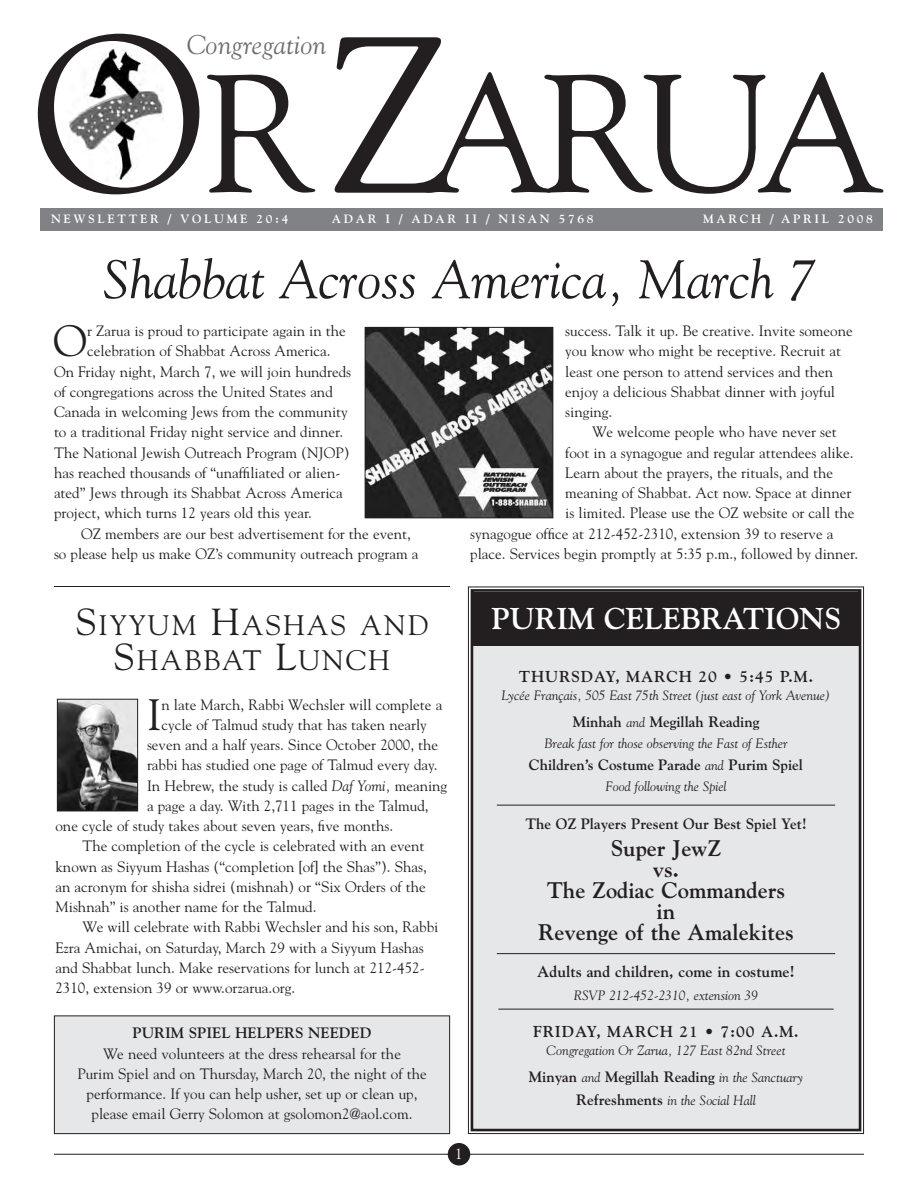
<style>
.page{position:relative;width:918px;height:1188px;background:#fff}
.page>*{position:absolute;margin:0;border:0;box-sizing:border-box;transform-origin:0 0}
.t1{font:222px "Goudy";color:#231f20}
.t2{font:166.5px "Goudy";color:#231f20}
.t3{font:italic 54px "Goudy";color:#231f20}
.t4{font:43.65px "Goudy";color:#231f20}
.t5{font:700 30px "Goudy";color:#fff}
.t6{font:28.2px/34.5px "Goudy";letter-spacing:.065em;color:#231f20;text-align:center}
.t7{font:italic 27px "Goudy";letter-spacing:.015em;color:#6c6d70}
.t8{font:700 22.5px/21px "Goudy";color:#231f20;text-align:center}
.t9{font:700 15.75px "Goudy";letter-spacing:.055em;color:#231f20}
.t10{font:700 15.75px "Goudy";color:#231f20}
.t11{font:15px/20.2px "Goudy";color:#231f20}
.t12{font:700 15px "Goudy";color:#231f20}
.t13{font:15px "Goudy";color:#fff}
.t14{font:italic 13.5px "Goudy";color:#231f20}
.t15{font:700 12px "Goudy";letter-spacing:.22em;color:#fff}
.s1{font-size:222px}
.s2{font-size:37.5px}
.s3{font-style:italic}
.s4{font-weight:400;font-style:italic;font-size:13.5px}
.s5{font-weight:700;font-style:normal;font-size:15px}
</style>
<div class="page">
<img style="left:69px;top:47px;width:95px;height:134px">
<div style="left:40px;top:208px;width:844px;height:23px;background:#808285"></div>
<hr style="left:54px;top:1154px;width:810px;height:1px;background:#231f20">
<div style="left:448px;top:1143px;width:22px;height:23px;background:#231f20;border-radius:50%"></div>
<div style="left:473px;top:592px;width:386px;height:537px;background:#e6e7e9"></div>
<hr style="left:497px;top:805px;width:338px;height:1px;background:#231f20">
<hr style="left:497px;top:953px;width:338px;height:1px;background:#231f20">
<hr style="left:498px;top:1009px;width:336px;height:1px;background:#231f20">
<div style="left:471px;top:589px;width:390px;height:542px;border:3px solid #231f20"></div>
<div style="left:473px;top:592px;width:387px;height:54px;background:#231f20"></div>
<div style="left:55px;top:1016px;width:394px;height:117px;background:#e6e7e9"></div>
<div style="left:54px;top:1016px;width:396px;height:118px;border:1px solid #231f20"></div>
<img style="left:59px;top:701px;width:77px;height:108px">
<div style="left:57px;top:699px;width:81px;height:112px;border:1px solid #231f20"></div>
<hr style="left:54px;top:586px;width:396px;height:1px;background:#231f20">
<img style="left:367px;top:329px;width:184px;height:187px">
<div style="left:365px;top:327px;width:188px;height:191px;border:1px solid #231f20"></div>
<h1 class="t1" style="left:32px;top:-15px;width:174px">O</h1>
<p class="t15" style="left:51px;top:212px;width:239px">NEWSLETTER / VOLUME 20:4</p>
<p class="t15" style="left:332px;top:212px;width:263px">ADAR I / ADAR II / NISAN 5768</p>
<p class="t15" style="left:703px;top:212px;width:171px">MARCH / APRIL 2008</p>
<h3 class="t7" style="left:187px;top:29px;width:141px">Congregation</h3>
<h2 class="t2" style="left:205px;top:37px;width:682px">R<span class="s1">Z</span>ARUA</h2>
<h3 class="t3" style="left:103px;top:248px;width:715px">Shabbat Across America, March 7</h3>
<h3 class="t4" style="left:53px;top:316px;width:36px">O</h3>
<p class="t11" style="left:87px;top:321px;width:260px">r Zarua is proud to participate again in the</p>
<p class="t11" style="left:87px;top:341px;width:245px">celebration of Shabbat Across America.</p>
<p class="t11" style="left:54px;top:361px;width:299px">On Friday night, March 7, we will join hundreds</p>
<p class="t11" style="left:54px;top:382px;width:280px">of congregations across the United States and</p>
<p class="t11" style="left:54px;top:402px;width:295px">Canada in welcoming Jews from the community</p>
<p class="t11" style="left:54px;top:422px;width:291px">to a traditional Friday night service and dinner.</p>
<p class="t11" style="left:54px;top:442px;width:297px">The National Jewish Outreach Program (NJOP)</p>
<p class="t11" style="left:54px;top:463px;width:288px">has reached thousands of “unaffiliated or alien-</p>
<p class="t11" style="left:54px;top:483px;width:290px">ated” Jews through its Shabbat Across America</p>
<p class="t11" style="left:54px;top:503px;width:259px">project, which turns 12 years old this year.</p>
<p class="t11" style="left:81px;top:523px;width:331px">OZ members are our best advertisement for the event,</p>
<p class="t11" style="left:54px;top:544px;width:366px">so please help us make OZ’s community outreach program a</p>
<p class="t11" style="left:565px;top:321px;width:289px">success. Talk it up. Be creative. Invite someone you know who might be receptive. Recruit at least one person to attend services and then enjoy a delicious Shabbat dinner with joyful singing.</p>
<p class="t11" style="left:592px;top:422px;width:246px">We welcome people who have never set</p>
<p class="t11" style="left:565px;top:442px;width:290px">foot in a synagogue and regular attendees alike.</p>
<p class="t11" style="left:565px;top:463px;width:269px">Learn about the prayers, the rituals, and the</p>
<p class="t11" style="left:565px;top:483px;width:288px">meaning of Shabbat. Act now. Space at dinner</p>
<p class="t11" style="left:565px;top:503px;width:291px">is limited. Please use the OZ website or call the</p>
<p class="t11" style="left:470px;top:523px;width:365px">synagogue office at 212-452-2310, extension 39 to reserve a</p>
<p class="t11" style="left:470px;top:544px;width:389px">place. Services begin promptly at 5:35 p.m., followed by dinner.</p>
<h3 class="t6" style="left:76px;top:608px;width:354px"><span class="s2">S</span>IYYUM <span class="s2">H</span>ASHAS AND<br><span class="s2">S</span>HABBAT <span class="s2">L</span>UNCH</h3>
<h3 class="t4" style="left:147px;top:689px;width:16px">I</h3>
<p class="t11" style="left:161px;top:694px;width:282px">n late March, Rabbi Wechsler will complete a</p>
<p class="t11" style="left:161px;top:715px;width:267px">cycle of Talmud study that has taken nearly</p>
<p class="t11" style="left:147px;top:735px;width:293px">seven and a half years. Since October 2000, the</p>
<p class="t11" style="left:147px;top:755px;width:292px">rabbi has studied one page of Talmud every day.</p>
<p class="t11" style="left:147px;top:775px;width:302px">In Hebrew, the study is called <span class="s3">Daf Yomi,</span> meaning</p>
<p class="t11" style="left:147px;top:796px;width:283px">a page a day. With 2,711 pages in the Talmud,</p>
<p class="t11" style="left:55px;top:816px;width:339px">one cycle of study takes about seven years, five months.</p>
<p class="t11" style="left:82px;top:836px;width:344px">The completion of the cycle is celebrated with an event</p>
<p class="t11" style="left:55px;top:856px;width:373px">known as Siyyum Hashas (“completion [of] the Shas”). Shas,</p>
<p class="t11" style="left:55px;top:877px;width:372px">an acronym for shisha sidrei (mishnah) or “Six Orders of the</p>
<p class="t11" style="left:55px;top:897px;width:262px">Mishnah” is another name for the Talmud.</p>
<p class="t11" style="left:82px;top:917px;width:357px">We will celebrate with Rabbi Wechsler and his son, Rabbi</p>
<p class="t11" style="left:55px;top:937px;width:370px">Ezra Amichai, on Saturday, March 29 with a Siyyum Hashas</p>
<p class="t11" style="left:55px;top:958px;width:371px">and Shabbat lunch. Make reservations for lunch at 212-452-</p>
<p class="t11" style="left:55px;top:978px;width:241px">2310, extension 39 or www.orzarua.org.</p>
<p class="t12" style="left:133px;top:1024px;width:240px">PURIM SPIEL HELPERS NEEDED</p>
<p class="t11" style="left:77px;top:1043px;width:351px;text-align:center">We need volunteers at the dress rehearsal for the<br>Purim Spiel and on Thursday, March 20, the night of the performance. If you can help usher, set up or clean up, please email Gerry Solomon at gsolomon2@aol.com.</p>
<p class="t13" style="left:455px;top:1145px;width:9px">1</p>
<h3 class="t5" style="left:492px;top:601px;width:351px">PURIM CELEBRATIONS</h3>
<p class="t9" style="left:519px;top:667px;width:296px">THURSDAY, MARCH 20 • 5:45 P.M.</p>
<p class="t14" style="left:502px;top:687px;width:330px">Lycée Français, 505 East 75th Street (just east of York Avenue)</p>
<p class="t12" style="left:573px;top:713px;width:188px">Minhah <span class="s4">and</span> Megillah Reading</p>
<p class="t14" style="left:544px;top:735px;width:245px">Break fast for those observing the Fast of Esther</p>
<p class="t12" style="left:529px;top:756px;width:276px">Children’s Costume Parade <span class="s4">and</span> Purim Spiel</p>
<p class="t14" style="left:605px;top:779px;width:123px">Food following the Spiel</p>
<p class="t12" style="left:525px;top:815px;width:283px">The OZ Players Present Our Best Spiel Yet!</p>
<h3 class="t8" style="left:538px;top:837px;width:257px">Super JewZ<br>vs.<br>The Zodiac Commanders in<br>Revenge of the Amalekites</h3>
<p class="t10" style="left:537px;top:963px;width:259px">Adults and children, come in costume!</p>
<p class="t14" style="left:574px;top:987px;width:186px">RSVP 212-452-2310, extension 39</p>
<p class="t9" style="left:533px;top:1023px;width:267px">FRIDAY, MARCH 21 • 7:00 A.M.</p>
<p class="t14" style="left:547px;top:1043px;width:240px">Congregation Or Zarua, 127 East 82nd Street</p>
<p class="t12" style="left:529px;top:1068px;width:276px">Minyan <span class="s4">and</span> Megillah Reading <span class="s4">in the Sanctuary</span></p>
<p class="t14" style="left:576px;top:1092px;width:181px"><span class="s5">Refreshments</span> in the Social Hall</p>
</div>
